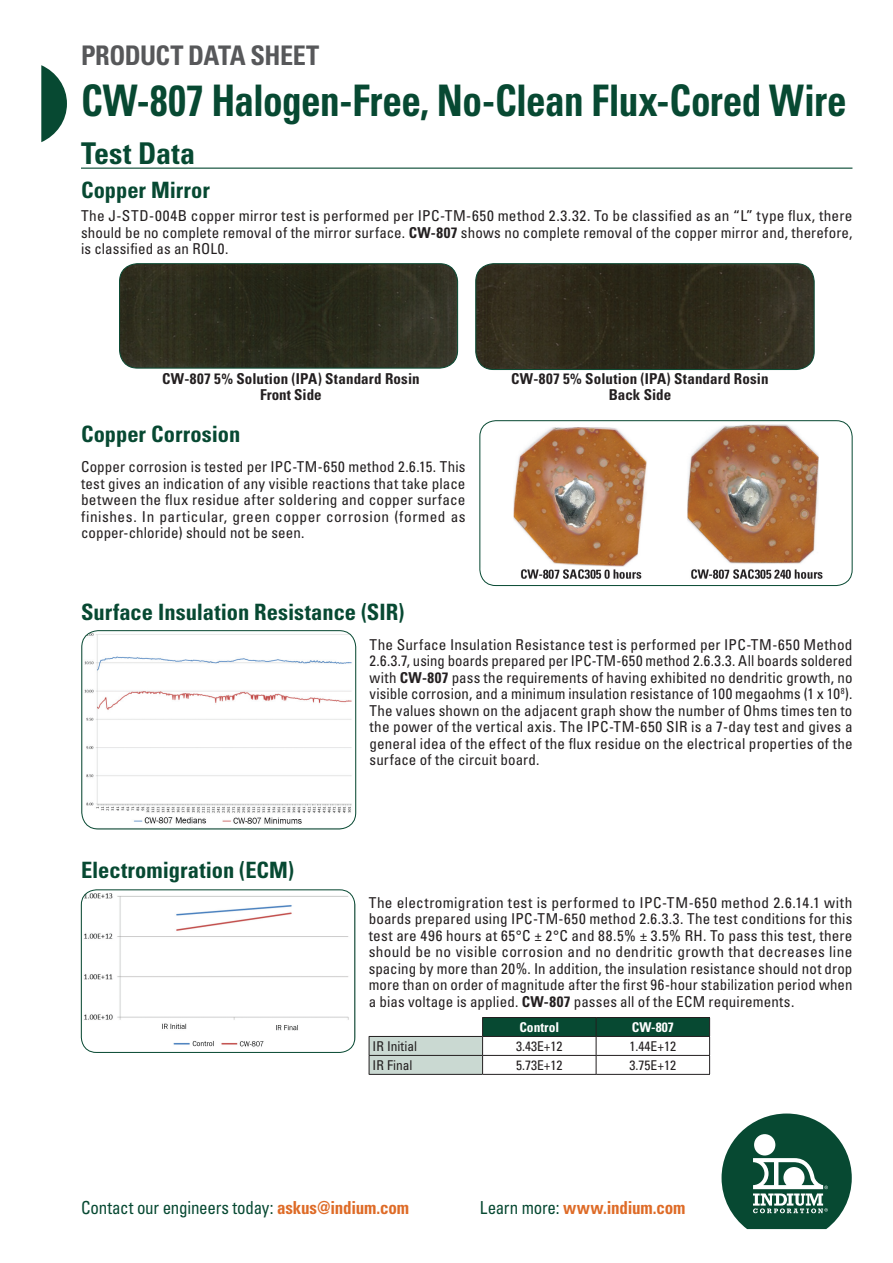
<style>
.page{position:relative;width:893px;height:1263px;background:#fff}
.page>*{position:absolute;margin:0;border:0;box-sizing:border-box;transform-origin:0 0}
.t1{font:700 condensed 43.5px "Univers LT Std";letter-spacing:-.015em;color:#074932;scale:.9 1}
.Body_Text{font:700 condensed 30px "Univers LT Std";letter-spacing:.005em;color:#074932}
.t2{font:700 condensed 27px "Univers LT Std";letter-spacing:-.02em;color:#57585a}
.Body_Text-2{font:700 condensed 22.5px "Univers LT Std";color:#074932}
.Subhead{font:700 condensed 22.5px "Univers LT Std";color:#074932}
.t3{font:condensed 17.85px "Univers LT Std";letter-spacing:-.015em;color:#074932;scale:.95 1}
.t4{font:700 condensed 17.85px "Univers LT Std";letter-spacing:-.01em;color:#de6b27;scale:.95 1}
.Body_Text-3{font:condensed 15px/16.5px "Univers LT Std";letter-spacing:.01em;color:#231f20;text-align:justify}
.Body_Text-4{font:700 condensed 15px "Univers LT Std";letter-spacing:.01em;color:#231f20}
.Table_Body{font:condensed 13.5px "Univers LT Std";color:#231f20}
.Table_Header{font:700 condensed 13.5px "Univers LT Std";color:#fff}
.s1{font-weight:700}
.s2{font-weight:700;color:#de6b27}
.s3{font-weight:400;color:#074932}
</style>
<div class="page">
<svg style="left:41px;top:65px;width:26px;height:77px"></svg>
<svg style="left:722px;top:1113px;width:130px;height:116px"></svg>
<div style="left:754px;top:1134px;width:21px;height:21px;background:#fff;border-radius:50%"></div>
<hr style="left:81px;top:168px;width:771px;height:1px;background:#074932">
<img style="left:120px;top:264px;width:338px;height:104px">
<div style="left:119px;top:263px;width:339px;height:105px;border:1px solid #074932;border-radius:18px"></div>
<img style="left:476px;top:264px;width:338px;height:105px">
<div style="left:475px;top:263px;width:339px;height:107px;border:1px solid #074932;border-radius:18px"></div>
<img style="left:481px;top:421px;width:371px;height:164px">
<div style="left:479px;top:420px;width:373px;height:166px;border:1px solid #074932;border-radius:16px"></div>
<img style="left:82px;top:631px;width:274px;height:198px">
<div style="left:81px;top:630px;width:275px;height:199px;border:1px solid #074932;border-radius:17px"></div>
<svg style="left:369px;top:1017px;width:341px;height:57px"></svg>
<hr style="left:369px;top:1074px;width:114px;height:1px;background:#231f20">
<hr style="left:483px;top:1074px;width:113px;height:1px;background:#231f20">
<hr style="left:596px;top:1074px;width:114px;height:1px;background:#231f20">
<img style="left:81px;top:890px;width:274px;height:162px">
<div style="left:81px;top:889px;width:274px;height:164px;border:1px solid #074932;border-radius:15px"></div>
<p class="t2" style="left:81px;top:38px;width:240px">PRODUCT DATA SHEET</p>
<p class="t1" style="left:81px;top:73px;width:852px">CW-807 Halogen-Free, No-Clean Flux-Cored Wire</p>
<p class="Body_Text" style="left:81px;top:135px;width:116px">Test Data</p>
<p class="Subhead" style="left:81px;top:176px;width:130px">Copper Mirror</p>
<p class="Body_Text-3" style="left:81px;top:207px;width:773px">The J-STD-004B copper mirror test is performed per IPC-TM-650 method 2.3.32. To be classified as an “L” type flux, there should be no complete removal of the mirror surface. <span class="s1">CW-807</span> shows no complete removal of the copper mirror and, therefore, is classified as an ROL0.</p>
<p class="Body_Text-4" style="left:162px;top:369px;width:259px">CW-807 5% Solution (IPA) Standard Rosin</p>
<p class="Body_Text-4" style="left:260px;top:386px;width:63px">Front Side</p>
<p class="Body_Text-2" style="left:81px;top:421px;width:161px">Copper Corrosion</p>
<p class="Body_Text-3" style="left:81px;top:459px;width:386px">Copper corrosion is tested per IPC-TM-650 method 2.6.15. This test gives an indication of any visible reactions that take place between the flux residue after soldering and copper surface finishes. In particular, green copper corrosion (formed as copper-chloride) should not be seen.</p>
<p class="Body_Text-4" style="left:511px;top:369px;width:259px">CW-807 5% Solution (IPA) Standard Rosin</p>
<p class="Body_Text-4" style="left:609px;top:386px;width:64px">Back Side</p>
<p class="Body_Text-2" style="left:81px;top:598px;width:325px">Surface Insulation Resistance (SIR)</p>
<p class="Body_Text-3" style="left:370px;top:636px;width:484px">The Surface Insulation Resistance test is performed per IPC-TM-650 Method 2.6.3.7, using boards prepared per IPC-TM-650 method 2.6.3.3. All boards soldered with <span class="s1">CW-807</span> pass the requirements of having exhibited no dendritic growth, no visible corrosion, and a minimum insulation resistance of 100 megaohms (1 x 10<sup>8</sup>).<br>The values shown on the adjacent graph show the number of Ohms times ten to the power of the vertical axis. The IPC-TM-650 SIR is a 7-day test and gives a general idea of the effect of the flux residue on the electrical properties of the surface of the circuit board.</p>
<p class="Body_Text-2" style="left:81px;top:856px;width:215px">Electromigration (ECM)</p>
<p class="Body_Text-3" style="left:369px;top:894px;width:485px">The electromigration test is performed to IPC-TM-650 method 2.6.14.1 with boards prepared using IPC-TM-650 method 2.6.3.3. The test conditions for this test are 496 hours at 65°C ± 2°C and 88.5% ± 3.5% RH. To pass this test, there should be no visible corrosion and no dendritic growth that decreases line spacing by more than 20%. In addition, the insulation resistance should not drop more than on order of magnitude after the first 96-hour stabilization period when a bias voltage is applied. <span class="s1">CW-807</span> passes all of the ECM requirements.</p>
<p class="Table_Header" style="left:519px;top:1019px;width:41px">Control</p>
<p class="Table_Header" style="left:632px;top:1019px;width:43px">CW-807</p>
<p class="Table_Body" style="left:373px;top:1037px;width:46px">IR Initial</p>
<p class="Table_Body" style="left:516px;top:1037px;width:48px">3.43E+12</p>
<p class="Table_Body" style="left:630px;top:1037px;width:48px">1.44E+12</p>
<p class="Table_Body" style="left:373px;top:1056px;width:42px">IR Final</p>
<p class="Table_Body" style="left:516px;top:1056px;width:48px">5.73E+12</p>
<p class="Table_Body" style="left:630px;top:1056px;width:48px">3.75E+12</p>
<p class="t3" style="left:81px;top:1196px;width:347px">Contact our engineers today: <span class="s2">askus@indium.com</span></p>
<p class="t4" style="left:480px;top:1196px;width:218px"><span class="s3">Learn more:</span> www.indium.com</p>
</div>
